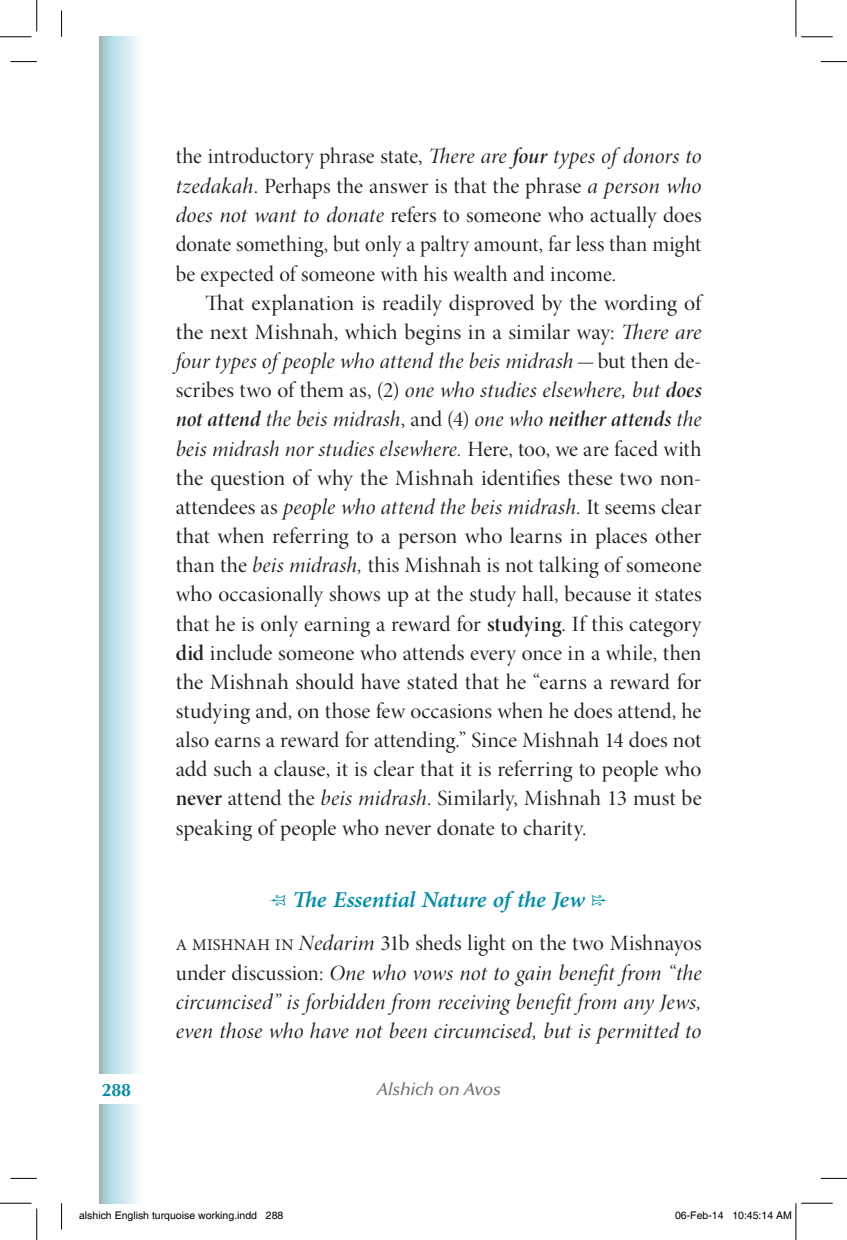
<style>
.page{position:relative;width:847px;height:1240px;background:#fff}
.page>*{position:absolute;margin:0;border:0;box-sizing:border-box;transform-origin:0 0}
.t1{font:italic 600 22.75px "Minion Pro";letter-spacing:-.015em;color:#008da8}
.t2{font:21.88px/29.1px "Minion Pro Disp";letter-spacing:.005em;color:#231f20;text-align:right;scale:1.05 1}
.t3{font:21.88px/29.4px "Minion Pro Disp";letter-spacing:.005em;color:#231f20;text-align:justify}
.t4{font:21.88px/29.2px "Minion Pro It Disp";letter-spacing:.005em;color:#231f20}
.t5{font:21.88px/29.2px "Minion Pro It Disp";letter-spacing:.005em;color:#231f20;text-align:justify;scale:1.04 1}
.t6{font:21.88px "Minion Pro Semibold It Disp";color:#231f20}
.t7{font:700 17.85px "Optima LT Std";color:#008da8}
.t8{font:italic 500 17.5px "Optima LT Std";letter-spacing:-.015em;color:#6c6d70}
.t9{font:10.5px "Helvetica";color:#000}
.s1{font-family:"Minion Pro It Disp"}
.s2{font-family:"Minion Pro Semibold It Disp"}
.s3{font-family:"Minion Pro Disp"}
.s4{font-family:"Minion Pro Semibold Disp"}
.s5{font-family:"Minion Pro";font-size:16.1px}
</style>
<div class="page">
<div style="left:97px;top:37px;width:48px;height:1165px;background:#231f20;opacity:.75"></div>
<div style="left:79px;top:1074px;width:74px;height:29px;background:#fff"></div>
<svg style="left:10px;top:61px;width:27px;height:1px"></svg>
<svg style="left:821px;top:61px;width:26px;height:1px"></svg>
<svg style="left:10px;top:1177px;width:27px;height:1px"></svg>
<svg style="left:821px;top:1177px;width:26px;height:1px"></svg>
<svg style="left:61px;top:11px;width:1px;height:26px"></svg>
<svg style="left:61px;top:1203px;width:1px;height:26px"></svg>
<hr style="left:0;top:36px;width:32px;height:1px;background:#000">
<hr style="left:801px;top:36px;width:31px;height:1px;background:#000">
<hr style="left:0;top:1202px;width:32px;height:1px;background:#000">
<hr style="left:801px;top:1202px;width:31px;height:1px;background:#000">
<hr style="left:36px;top:0;width:1px;height:32px;background:#000">
<hr style="left:36px;top:1208px;width:1px;height:31px;background:#000">
<hr style="left:795px;top:0;width:1px;height:32px;background:#000">
<hr style="left:795px;top:1208px;width:1px;height:31px;background:#000">
<svg style="left:795px;top:1203px;width:1px;height:26px"></svg>
<p class="t3" style="left:176px;top:142px;width:527px">the introductory phrase state, <span class="s1">There are</span> <span class="s2">four</span> <span class="s1">types of donors to tzedakah</span>. Perhaps the answer is that the phrase <span class="s1">a person who does not want to donate</span> refers to someone who actually does donate something, but only a paltry amount, far less than might be expected of someone with his wealth and income.</p>
<p class="t2" style="left:176px;top:289px;width:502px">That explanation is readily disproved by the wording of the next Mishnah, which begins in a similar way: <span class="s1">There are</span></p>
<p class="t4" style="left:176px;top:347px;width:527px">four types of people who attend the beis midrash<span class="s3">—but then de&shy;scribes two of them as, (2)</span> one who studies elsewhere, but <span class="s2">does</span></p>
<p class="t6" style="left:176px;top:406px;width:527px">not attend <span class="s1">the beis midrash</span><span class="s3">, and (4)</span> <span class="s1">one who</span> neither attends <span class="s1">the</span></p>
<p class="t4" style="left:176px;top:434px;width:527px">beis midrash nor studies elsewhere. <span class="s3">Here, too, we are faced with</span></p>
<p class="t2" style="left:176px;top:464px;width:502px">the question of why the Mishnah identifies these two non-</p>
<p class="t4" style="left:176px;top:493px;width:527px"><span class="s3">attendees as</span> people who attend the beis midrash. <span class="s3">It seems clear</span></p>
<p class="t2" style="left:176px;top:522px;width:502px;text-align:justify">that when referring to a person who learns in places other than the <span class="s1">beis midrash,</span> this Mishnah is not talking of someone who occasionally shows up at the study hall, because it states that he is only earning a reward for <span class="s4">studying</span>. If this category <span class="s4">did</span> include someone who attends every once in a while, then the Mishnah should have stated that he “earns a reward for studying and, on those few occasions when he does attend, he also earns a reward for attending.” Since Mishnah 14 does not add such a clause, it is clear that it is referring to people who <span class="s4">never</span> attend the <span class="s1">beis midrash</span>. Similarly, Mishnah 13 must be speaking of people who never donate to charity.</p>
<p class="t1" style="left:268px;top:883px;width:343px">• The Essential Nature of the Jew •</p>
<p class="t3" style="left:176px;top:928px;width:527px"><span class="s5">A MISHNAH IN</span> <span class="s1">Nedarim</span> 31b sheds light on the two Mishnayos</p>
<p class="t5" style="left:176px;top:958px;width:507px"><span class="s3">under discussion:</span> One who vows not to gain benefit from “the circumcised” is forbidden from receiving benefit from any Jews, even those who have not been circumcised, but is permitted to</p>
<p class="t7" style="left:102px;top:1079px;width:31px">288</p>
<p class="t8" style="left:376px;top:1078px;width:126px">Alshich on Avos</p>
<p class="t9" style="left:79px;top:1208px;width:206px">alshich English turquoise working.indd 288</p>
<p class="t9" style="left:675px;top:1208px;width:118px">06-Feb-14 10:45:14 AM</p>
</div>
